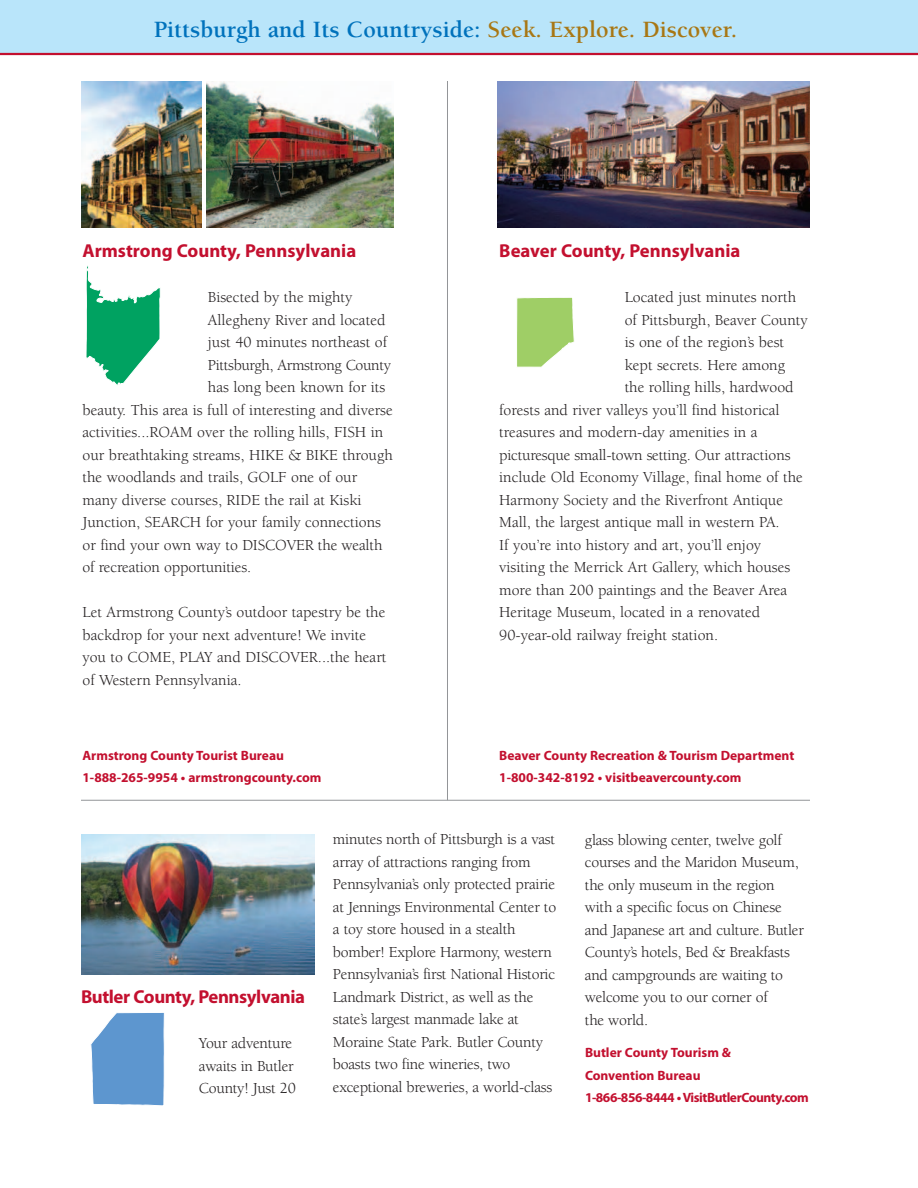
<style>
.page{position:relative;width:918px;height:1188px;background:#fff}
.page>*{position:absolute;margin:0;border:0;box-sizing:border-box;transform-origin:0 0}
.t1{font:700 24px "Berkeley";color:#0072bc}
.t2{font:700 18.75px "Myriad Pro";letter-spacing:-.005em;color:#c3102f}
.t3{font:15.75px/22.5px "Berkeley";color:#231f20}
.t4{font:15.75px "Berkeley";letter-spacing:-.02em;color:#231f20}
.t5{font:700 13.5px/22.5px "Myriad Pro";color:#c3102f}
.t6{font:700 13.5px/22.5px "Myriad Pro";letter-spacing:-.02em;color:#c3102f}
.s1{color:#a87714}
</style>
<div class="page">
<svg style="left:86px;top:265px;width:75px;height:120px"></svg>
<img style="left:498px;top:81px;width:312px;height:146px">
<img style="left:81px;top:81px;width:121px;height:146px">
<img style="left:207px;top:81px;width:186px;height:146px">
<div style="left:0;top:0;width:918px;height:54px;background:#b9e5fa"></div>
<svg style="left:517px;top:297px;width:57px;height:70px;background:#add57c"></svg>
<hr style="left:81px;top:800px;width:729px;height:1px;background:#939598">
<hr style="left:447px;top:81px;width:1px;height:719px;background:#939598">
<img style="left:81px;top:834px;width:233px;height:140px">
<svg style="left:91px;top:1012px;width:74px;height:94px;background:#6fa2d4"></svg>
<hr style="left:0;top:53px;width:918px;height:2px;background:#c3102f">
<h1 class="t1" style="left:154px;top:20px;width:585px">Pittsburgh and Its Countryside: <span class="s1">Seek. Explore. Discover.</span></h1>
<p class="t2" style="left:82px;top:244px;width:275px">Armstrong County, Pennsylvania</p>
<p class="t3" style="left:208px;top:287px;width:146px">Bisected by the mighty</p>
<p class="t3" style="left:208px;top:310px;width:179px">Allegheny River and located</p>
<p class="t3" style="left:208px;top:332px;width:181px">just 40 minutes northeast of</p>
<p class="t4" style="left:208px;top:358px;width:185px">Pittsburgh, Armstrong County</p>
<p class="t3" style="left:208px;top:377px;width:179px">has long been known for its</p>
<p class="t3" style="left:82px;top:400px;width:312px">beauty. This area is full of interesting and diverse</p>
<p class="t3" style="left:82px;top:422px;width:302px">activities...ROAM over the rolling hills, FISH in</p>
<p class="t3" style="left:82px;top:445px;width:312px">our breathtaking streams, HIKE &amp; BIKE through</p>
<p class="t3" style="left:82px;top:467px;width:276px">the woodlands and trails, GOLF one of our</p>
<p class="t3" style="left:82px;top:490px;width:281px">many diverse courses, RIDE the rail at Kiski</p>
<p class="t3" style="left:82px;top:512px;width:300px">Junction, SEARCH for your family connections</p>
<p class="t3" style="left:82px;top:535px;width:301px">or find your own way to DISCOVER the wealth</p>
<p class="t3" style="left:82px;top:557px;width:170px">of recreation opportunities.</p>
<p class="t3" style="left:82px;top:602px;width:306px">Let Armstrong County’s outdoor tapestry be the backdrop for your next adventure! We invite you to COME, PLAY and DISCOVER...the heart of Western Pennsylvania.</p>
<p class="t5" style="left:82px;top:745px;width:241px">Armstrong County Tourist Bureau<br>1-888-265-9954 • armstrongcounty.com</p>
<p class="t2" style="left:499px;top:244px;width:243px">Beaver County, Pennsylvania</p>
<p class="t3" style="left:625px;top:287px;width:173px">Located just minutes north</p>
<p class="t3" style="left:625px;top:310px;width:185px">of Pittsburgh, Beaver County</p>
<p class="t3" style="left:625px;top:332px;width:161px">is one of the region’s best</p>
<p class="t3" style="left:625px;top:355px;width:162px">kept secrets. Here among</p>
<p class="t3" style="left:625px;top:377px;width:171px">the rolling hills, hardwood</p>
<p class="t3" style="left:499px;top:400px;width:282px">forests and river valleys you’ll find historical</p>
<p class="t3" style="left:499px;top:422px;width:260px">treasures and modern-day amenities in a</p>
<p class="t3" style="left:499px;top:445px;width:293px">picturesque small-town setting. Our attractions</p>
<p class="t3" style="left:499px;top:467px;width:305px">include Old Economy Village, final home of the</p>
<p class="t3" style="left:499px;top:490px;width:285px">Harmony Society and the Riverfront Antique</p>
<p class="t3" style="left:499px;top:512px;width:282px">Mall, the largest antique mall in western PA.</p>
<p class="t3" style="left:499px;top:535px;width:263px">If you’re into history and art, you’ll enjoy</p>
<p class="t3" style="left:499px;top:557px;width:293px">visiting the Merrick Art Gallery, which houses</p>
<p class="t3" style="left:499px;top:580px;width:289px">more than 200 paintings and the Beaver Area</p>
<p class="t3" style="left:499px;top:602px;width:263px">Heritage Museum, located in a renovated</p>
<p class="t3" style="left:499px;top:625px;width:220px">90-year-old railway freight station.</p>
<p class="t5" style="left:499px;top:745px;width:297px">Beaver County Recreation &amp; Tourism Department<br>1-800-342-8192 • visitbeavercounty.com</p>
<p class="t2" style="left:81px;top:990px;width:226px">Butler County, Pennsylvania</p>
<p class="t3" style="left:199px;top:1033px;width:99px">Your adventure awaits in Butler<br>County! Just 20</p>
<p class="t3" style="left:333px;top:830px;width:225px">minutes north of Pittsburgh is a vast array of attractions ranging from Pennsylvania’s only protected prairie at Jennings Environmental Center to a toy store housed in a stealth bomber! Explore Harmony, western Pennsylvania’s first National Historic Landmark District, as well as the state’s largest manmade lake at Moraine State Park. Butler County boasts two fine wineries, two exceptional breweries, a world-class</p>
<p class="t3" style="left:585px;top:830px;width:220px">glass blowing center, twelve golf courses and the Maridon Museum, the only museum in the region with a specific focus on Chinese and Japanese art and culture. Butler<br>County’s hotels, Bed &amp; Breakfasts and campgrounds are waiting to welcome you to our corner of<br>the world.</p>
<p class="t6" style="left:585px;top:1043px;width:225px">Butler County Tourism &amp;<br>Convention Bureau<br>1-866-856-8444 • VisitButlerCounty.com</p>
</div>
